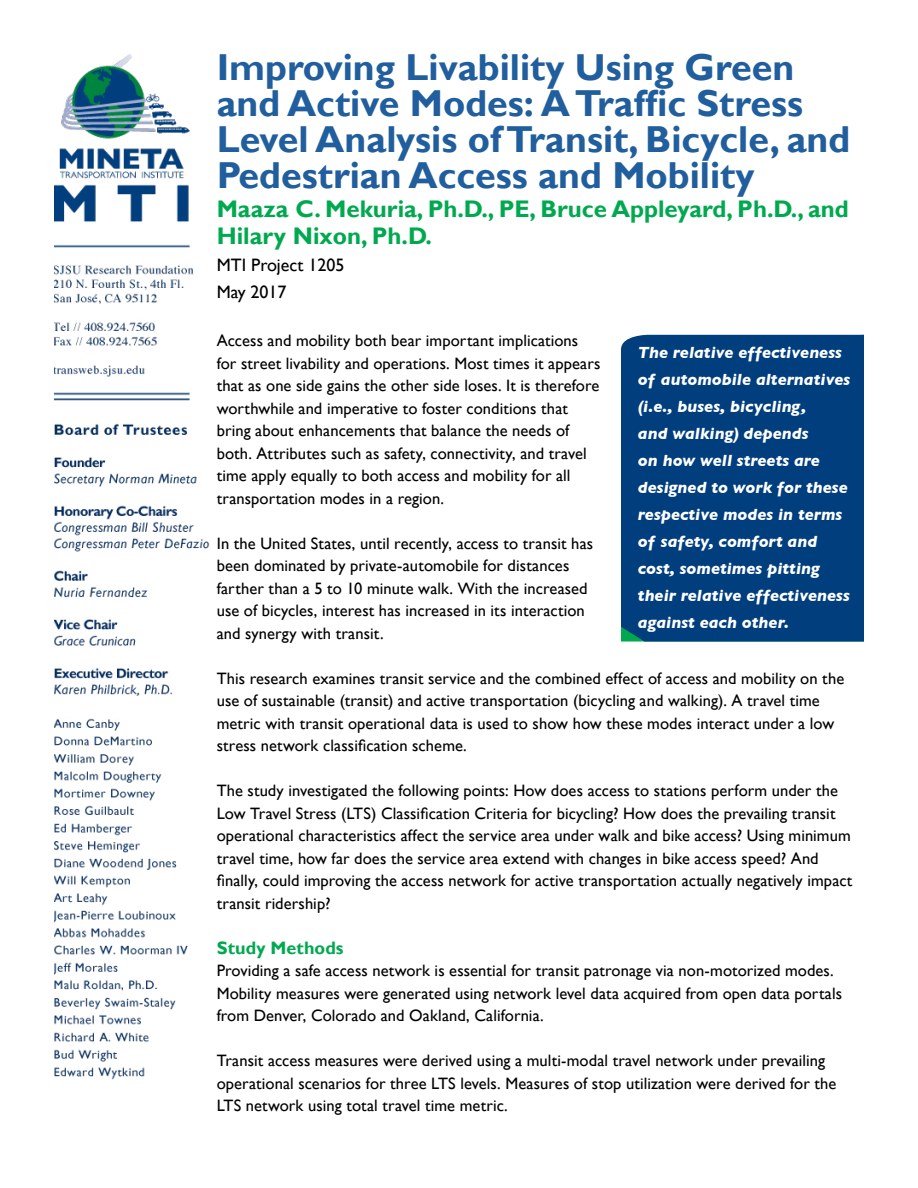
<style>
.page{position:relative;width:918px;height:1188px;background:#fff}
.page>*{position:absolute;margin:0;border:0;box-sizing:border-box;transform-origin:0 0}
.t1{font:700 37.5px/36px "Gill Sans";color:#215e9e}
.t2{font:700 24px/27px "Gill Sans";color:#00a94f}
.t3{font:18px/27px "Gill Sans";color:#000}
.t4{font:700 18px "Gill Sans";letter-spacing:.005em;color:#00a94f}
.t5{font:16.5px/22.5px "Gill Sans";letter-spacing:.005em;color:#000}
.t6{font:italic 700 16.5px/27px "Gill Sans";color:#fff}
</style>
<div class="page">
<div style="left:621px;top:335px;width:243px;height:307px;background:#003e7e"></div>
<img style="left:54px;top:54px;width:155px;height:1026px">
<h1 class="t1" style="left:217px;top:50px;width:635px">Improving Livability Using Green and Active Modes: A Traffic Stress Level Analysis of Transit, Bicycle, and Pedestrian Access and Mobility</h1>
<h2 class="t2" style="left:217px;top:196px;width:634px">Maaza C. Mekuria, Ph.D., PE, Bruce Appleyard, Ph.D., and<br>Hilary Nixon, Ph.D.</h2>
<p class="t3" style="left:217px;top:252px;width:129px">MTI Project 1205<br>May 2017</p>
<p class="t5" style="left:217px;top:330px;width:385px">Access and mobility both bear important implications for street livability and operations. Most times it appears that as one side gains the other side loses. It is therefore worthwhile and imperative to foster conditions that bring about enhancements that balance the needs of both. Attributes such as safety, connectivity, and travel time apply equally to both access and mobility for all transportation modes in a region.</p>
<p class="t5" style="left:217px;top:532px;width:378px">In the United States, until recently, access to transit has been dominated by private-automobile for distances farther than a 5 to 10 minute walk. With the increased use of bicycles, interest has increased in its interaction and synergy with transit.</p>
<p class="t5" style="left:217px;top:667px;width:629px">This research examines transit service and the combined effect of access and mobility on the use of sustainable (transit) and active transportation (bicycling and walking). A travel time metric with transit operational data is used to show how these modes interact under a low stress network classification scheme.</p>
<p class="t5" style="left:217px;top:780px;width:637px">The study investigated the following points: How does access to stations perform under the Low Travel Stress (LTS) Classification Criteria for bicycling? How does the prevailing transit operational characteristics affect the service area under walk and bike access? Using minimum travel time, how far does the service area extend with changes in bike access speed? And finally, could improving the access network for active transportation actually negatively impact transit ridership?</p>
<p class="t4" style="left:217px;top:937px;width:128px">Study Methods</p>
<p class="t5" style="left:217px;top:960px;width:627px">Providing a safe access network is essential for transit patronage via non-motorized modes.<br>Mobility measures were generated using network level data acquired from open data portals from Denver, Colorado and Oakland, California.</p>
<p class="t5" style="left:217px;top:1050px;width:621px">Transit access measures were derived using a multi-modal travel network under prevailing operational scenarios for three LTS levels. Measures of stop utilization were derived for the<br>LTS network using total travel time metric.</p>
<p class="t6" style="left:638px;top:338px;width:214px">The relative effectiveness of automobile alternatives (i.e., buses, bicycling,<br>and walking) depends<br>on how well streets are designed to work for these respective modes in terms of safety, comfort and cost, sometimes pitting their relative effectiveness against each other.</p>
</div>
